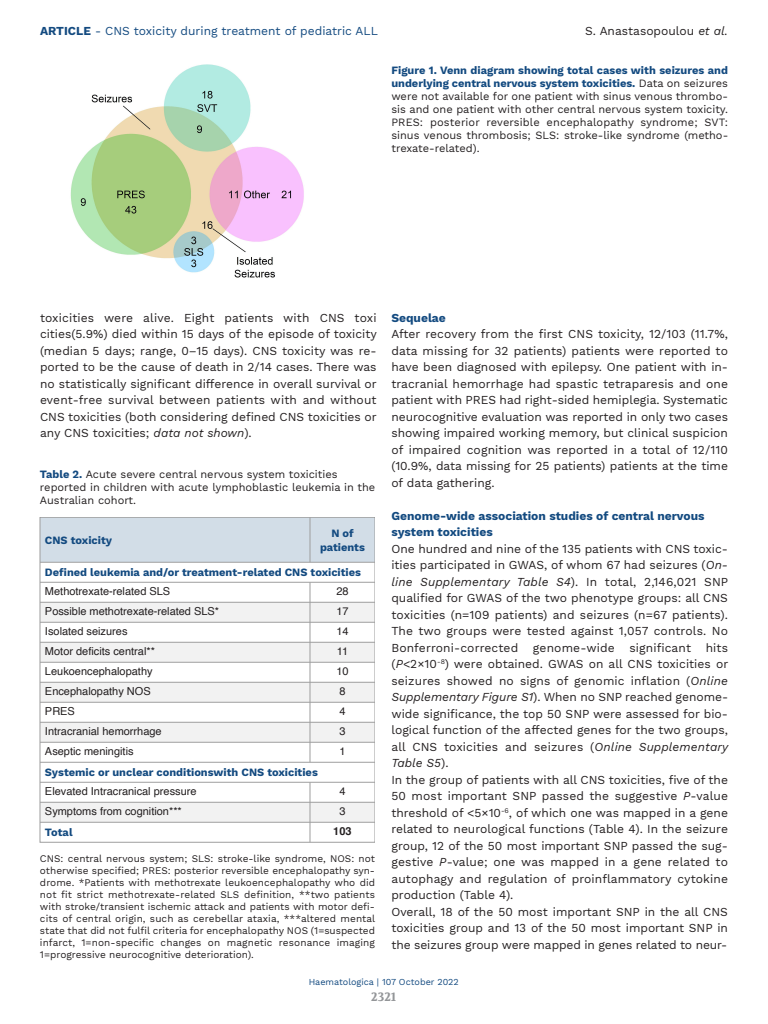
<style>
.page{position:relative;width:768px;height:1024px;background:#fff}
.page>*{position:absolute;margin:0;border:0;box-sizing:border-box;transform-origin:0 0}
.t1{font:12px/16.5px "Work Sans";color:#231f20;text-align:justify}
.t2{font:700 12px/16.5px "Work Sans";color:#134a80}
.t3{font:12px "Work Sans";color:#134a80}
.t4{font:700 12px "Volkhov";color:#939598}
.t5{font:11px/13px "Work Sans";color:#231f20;text-align:justify}
.t6{font:11px "Helvetica";color:#231f20}
.t7{font:700 11px/14px "Work Sans";color:#134a80;text-align:center}
.t8{font:700 11px "Helvetica";color:#231f20}
.t9{font:10px/12px "Work Sans";color:#231f20;text-align:justify}
.t10{font:9px "Work Sans";color:#134a80}
.s1{font-weight:700}
.s2{font-style:italic}
.s3{font-weight:700;color:#134a80}
</style>
<div class="page">
<img style="left:70px;top:64px;width:234px;height:214px">
<div style="left:40px;top:517px;width:270px;height:45px;background:#d2dde7"></div>
<div style="left:310px;top:517px;width:65px;height:45px;background:#d2dde7"></div>
<div style="left:40px;top:602px;width:270px;height:20px;background:#f2f2f2"></div>
<div style="left:310px;top:602px;width:65px;height:20px;background:#f2f2f2"></div>
<div style="left:40px;top:642px;width:270px;height:20px;background:#f2f2f2"></div>
<div style="left:310px;top:642px;width:65px;height:20px;background:#f2f2f2"></div>
<div style="left:40px;top:682px;width:270px;height:20px;background:#f2f2f2"></div>
<div style="left:310px;top:682px;width:65px;height:20px;background:#f2f2f2"></div>
<div style="left:40px;top:722px;width:270px;height:20px;background:#f2f2f2"></div>
<div style="left:310px;top:722px;width:65px;height:20px;background:#f2f2f2"></div>
<div style="left:40px;top:802px;width:270px;height:20px;background:#f2f2f2"></div>
<div style="left:310px;top:802px;width:65px;height:20px;background:#f2f2f2"></div>
<div style="left:40px;top:517px;width:335px;height:325px;border:1px solid #9e9e9e"></div>
<hr style="left:310px;top:517px;width:1px;height:45px;background:#9e9e9e">
<hr style="left:310px;top:582px;width:1px;height:180px;background:#9e9e9e">
<hr style="left:310px;top:782px;width:1px;height:60px;background:#9e9e9e">
<hr style="left:40px;top:562px;width:335px;height:1px;background:#9e9e9e">
<hr style="left:40px;top:582px;width:335px;height:1px;background:#9e9e9e">
<hr style="left:40px;top:602px;width:270px;height:1px;background:#9e9e9e">
<hr style="left:310px;top:602px;width:65px;height:1px;background:#9e9e9e">
<hr style="left:40px;top:622px;width:270px;height:1px;background:#9e9e9e">
<hr style="left:310px;top:622px;width:65px;height:1px;background:#9e9e9e">
<hr style="left:40px;top:642px;width:270px;height:1px;background:#9e9e9e">
<hr style="left:310px;top:642px;width:65px;height:1px;background:#9e9e9e">
<hr style="left:40px;top:662px;width:270px;height:1px;background:#9e9e9e">
<hr style="left:310px;top:662px;width:65px;height:1px;background:#9e9e9e">
<hr style="left:40px;top:682px;width:270px;height:1px;background:#9e9e9e">
<hr style="left:310px;top:682px;width:65px;height:1px;background:#9e9e9e">
<hr style="left:40px;top:702px;width:270px;height:1px;background:#9e9e9e">
<hr style="left:310px;top:702px;width:65px;height:1px;background:#9e9e9e">
<hr style="left:40px;top:722px;width:270px;height:1px;background:#9e9e9e">
<hr style="left:310px;top:722px;width:65px;height:1px;background:#9e9e9e">
<hr style="left:40px;top:742px;width:270px;height:1px;background:#9e9e9e">
<hr style="left:310px;top:742px;width:65px;height:1px;background:#9e9e9e">
<hr style="left:40px;top:762px;width:335px;height:1px;background:#9e9e9e">
<hr style="left:40px;top:782px;width:335px;height:1px;background:#9e9e9e">
<hr style="left:40px;top:802px;width:270px;height:1px;background:#9e9e9e">
<hr style="left:310px;top:802px;width:65px;height:1px;background:#9e9e9e">
<hr style="left:40px;top:822px;width:270px;height:1px;background:#9e9e9e">
<hr style="left:310px;top:822px;width:65px;height:1px;background:#9e9e9e">
<p class="t3" style="left:40px;top:24px;width:339px"><span class="s1">ARTICLE</span> - CNS toxicity during treatment of pediatric ALL</p>
<p class="t1" style="left:585px;top:23px;width:144px">S. Anastasopoulou <span class="s2">et al.</span></p>
<p class="t5" style="left:391px;top:64px;width:338px"><span class="s3">Figure 1. Venn diagram showing total cases with seizures and underlying central nervous system toxicities.</span> Data on seizures were not available for one patient with sinus venous thrombo&shy;sis and one patient with other central nervous system toxicity.<br>PRES: posterior reversible encephalopathy syndrome; SVT: sinus venous thrombosis; SLS: stroke-like syndrome (metho&shy;trexate-related).</p>
<p class="t1" style="left:40px;top:309px;width:338px">toxicities were alive. Eight patients with CNS toxi cities(5.9%) died within 15 days of the episode of toxicity (median 5 days; range, 0–15 days). CNS toxicity was re&shy;ported to be the cause of death in 2/14 cases. There was no statistically significant difference in overall survival or event-free survival between patients with and without CNS toxicities (both considering defined CNS toxicities or any CNS toxicities; <span class="s2">data not shown</span>).</p>
<p class="t2" style="left:391px;top:309px;width:56px">Sequelae</p>
<p class="t1" style="left:391px;top:326px;width:338px">After recovery from the first CNS toxicity, 12/103 (11.7%, data missing for 32 patients) patients were reported to have been diagnosed with epilepsy. One patient with in&shy;tracranial hemorrhage had spastic tetraparesis and one patient with PRES had right-sided hemiplegia. Systematic neurocognitive evaluation was reported in only two cases showing impaired working memory, but clinical suspicion of impaired cognition was reported in a total of 12/110 (10.9%, data missing for 25 patients) patients at the time of data gathering.</p>
<p class="t2" style="left:391px;top:507px;width:315px">Genome-wide association studies of central nervous system toxicities</p>
<p class="t1" style="left:391px;top:540px;width:338px;text-align:left">One hundred and nine of the 135 patients with CNS toxic&shy;ities participated in GWAS, of whom 67 had seizures (<span class="s2">On&shy;line Supplementary Table S4</span>). In total, 2,146,021 SNP qualified for GWAS of the two phenotype groups: all CNS toxicities (n=109 patients) and seizures (n=67 patients).<br>The two groups were tested against 1,057 controls. No Bonferroni-corrected genome-wide significant hits (<span class="s2">P</span>&lt;2×10<sup>-8</sup>) were obtained. GWAS on all CNS toxicities or seizures showed no signs of genomic inflation (<span class="s2">Online Supplementary Figure S1</span>). When no SNP reached genome&shy;wide significance, the top 50 SNP were assessed for bio&shy;logical function of the affected genes for the two groups, all CNS toxicities and seizures (<span class="s2">Online Supplementary Table S5</span>).<br>In the group of patients with all CNS toxicities, five of the 50 most important SNP passed the suggestive <span class="s2">P</span>-value threshold of &lt;5×10<sup>-6</sup>, of which one was mapped in a gene related to neurological functions (Table 4). In the seizure group, 12 of the 50 most important SNP passed the sug&shy;gestive <span class="s2">P</span>-value; one was mapped in a gene related to autophagy and regulation of proinflammatory cytokine production (Table 4).<br>Overall, 18 of the 50 most important SNP in the all CNS toxicities group and 13 of the 50 most important SNP in the seizures group were mapped in genes related to neur-</p>
<p class="t5" style="left:40px;top:467px;width:337px;text-align:left"><span class="s3">Table 2.</span> Acute severe central nervous system toxicities reported in children with acute lymphoblastic leukemia in the<br>Australian cohort.</p>
<p class="t7" style="left:45px;top:533px;width:69px">CNS toxicity</p>
<p class="t7" style="left:320px;top:526px;width:46px">N of patients</p>
<p class="t7" style="left:45px;top:565px;width:318px">Defined leukemia and/or treatment-related CNS toxicities</p>
<p class="t6" style="left:45px;top:587px;width:127px">Methotrexate-related SLS</p>
<p class="t6" style="left:336px;top:587px;width:14px">28</p>
<p class="t6" style="left:45px;top:607px;width:176px">Possible methotrexate-related SLS*</p>
<p class="t6" style="left:336px;top:607px;width:14px">17</p>
<p class="t6" style="left:45px;top:627px;width:84px">Isolated seizures</p>
<p class="t6" style="left:336px;top:627px;width:14px">14</p>
<p class="t6" style="left:45px;top:647px;width:112px">Motor deficits central**</p>
<p class="t6" style="left:337px;top:647px;width:13px">11</p>
<p class="t6" style="left:45px;top:667px;width:109px">Leukoencephalopathy</p>
<p class="t6" style="left:336px;top:667px;width:14px">10</p>
<p class="t6" style="left:45px;top:687px;width:107px">Encephalopathy NOS</p>
<p class="t6" style="left:339px;top:687px;width:8px">8</p>
<p class="t6" style="left:45px;top:707px;width:31px">PRES</p>
<p class="t6" style="left:339px;top:707px;width:8px">4</p>
<p class="t6" style="left:45px;top:727px;width:118px">Intracranial hemorrhage</p>
<p class="t6" style="left:339px;top:727px;width:8px">3</p>
<p class="t6" style="left:45px;top:747px;width:90px">Aseptic meningitis</p>
<p class="t6" style="left:339px;top:747px;width:8px">1</p>
<p class="t7" style="left:45px;top:765px;width:274px">Systemic or unclear conditionswith CNS toxicities</p>
<p class="t6" style="left:45px;top:787px;width:153px">Elevated Intracranical pressure</p>
<p class="t6" style="left:339px;top:787px;width:8px">4</p>
<p class="t6" style="left:45px;top:807px;width:138px">Symptoms from cognition***</p>
<p class="t6" style="left:339px;top:807px;width:8px">3</p>
<p class="t7" style="left:45px;top:825px;width:29px">Total</p>
<p class="t8" style="left:333px;top:827px;width:20px">103</p>
<p class="t9" style="left:40px;top:852px;width:337px">CNS: central nervous system; SLS: stroke-like syndrome, NOS: not otherwise specified; PRES: posterior reversible encephalopathy syn&shy;drome. *Patients with methotrexate leukoencephalopathy who did not fit strict methotrexate-related SLS definition, **two patients with stroke/transient ischemic attack and patients with motor defi&shy;cits of central origin, such as cerebellar ataxia, ***altered mental state that did not fulfil criteria for encephalopathy NOS (1=suspected infarct, 1=non-specific changes on magnetic resonance imaging 1=progressive neurocognitive deterioration).</p>
<p class="t10" style="left:309px;top:976px;width:152px">Haematologica | 107 October 2022</p>
<p class="t4" style="left:371px;top:989px;width:26px">2321</p>
</div>
